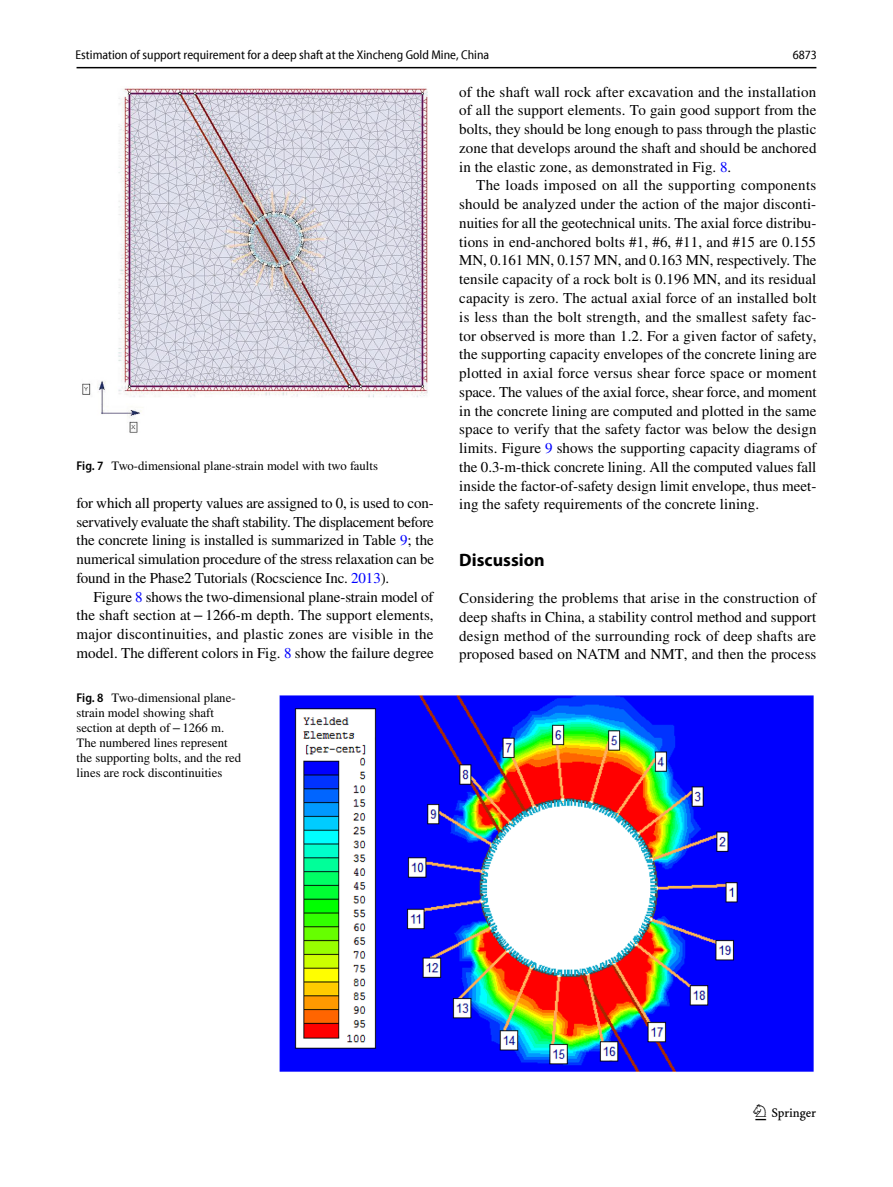
<style>
.page{position:relative;width:893px;height:1187px;background:#fff}
.page>*{position:absolute;margin:0;border:0;box-sizing:border-box;transform-origin:0 0}
.t1{font:22.5px "Springnew Regular 3";color:#000}
.t2{font:700 18px "Myriad Pro";color:#000}
.t3{font:15px/18.8px "STIX";letter-spacing:.005em;color:#000;text-align:justify}
.t4{font:12.75px/15px "STIX";color:#000}
.t5{font:semi-condensed 12.75px "Myriad Pro Unic";color:#000}
.s1{font-family:"Myriad Pro";font-weight:600;font-stretch:semi-condensed}
.s2{color:#00f}
</style>
<div class="page">
<hr style="left:77px;top:67px;width:739px;height:1px;background:#000">
<img style="left:82px;top:88px;width:346px;height:345px">
<img style="left:279px;top:695px;width:535px;height:377px">
<p class="t5" style="left:76px;top:50px;width:415px">Estimation of support requirement for a deep shaft at the Xincheng Gold Mine, China</p>
<p class="t5" style="left:793px;top:50px;width:26px">6873</p>
<p class="t4" style="left:77px;top:459px;width:303px"><span class="s1">Fig. 7</span> Two-dimensional plane-strain model with two faults</p>
<p class="t3" style="left:77px;top:494px;width:359px">for which all property values are assigned to 0, is used to con&shy;servatively evaluate the shaft stability. The displacement before the concrete lining is installed is summarized in Table <span class="s2">9</span>; the numerical simulation procedure of the stress relaxation can be found in the Phase2 Tutorials (Rocscience Inc. <span class="s2">2013</span>).</p>
<p class="t3" style="left:77px;top:588px;width:359px;text-indent:17px">Figure <span class="s2">8</span> shows the two-dimensional plane-strain model of the shaft section at−1266-m depth. The support elements, major discontinuities, and plastic zones are visible in the model. The different colors in Fig. <span class="s2">8</span> show the failure degree</p>
<p class="t4" style="left:77px;top:690px;width:166px"><span class="s1">Fig. 8</span> Two-dimensional plane&shy;strain model showing shaft section at depth of−1266 m.<br>The numbered lines represent the supporting bolts, and the red lines are rock discontinuities</p>
<p class="t3" style="left:459px;top:83px;width:359px">of the shaft wall rock after excavation and the installation of all the support elements. To gain good support from the bolts, they should be long enough to pass through the plastic zone that develops around the shaft and should be anchored in the elastic zone, as demonstrated in Fig. <span class="s2">8</span>.</p>
<p class="t3" style="left:459px;top:177px;width:359px;text-indent:17px">The loads imposed on all the supporting components should be analyzed under the action of the major disconti&shy;nuities for all the geotechnical units. The axial force distribu&shy;tions in end-anchored bolts #1, #6, #11, and #15 are 0.155<br>MN, 0.161 MN, 0.157 MN, and 0.163 MN, respectively. The tensile capacity of a rock bolt is 0.196 MN, and its residual capacity is zero. The actual axial force of an installed bolt is less than the bolt strength, and the smallest safety fac&shy;tor observed is more than 1.2. For a given factor of safety, the supporting capacity envelopes of the concrete lining are plotted in axial force versus shear force space or moment space. The values of the axial force, shear force, and moment in the concrete lining are computed and plotted in the same space to verify that the safety factor was below the design limits. Figure <span class="s2">9</span> shows the supporting capacity diagrams of the 0.3-m-thick concrete lining. All the computed values fall inside the factor-of-safety design limit envelope, thus meet&shy;ing the safety requirements of the concrete lining.</p>
<p class="t2" style="left:459px;top:548px;width:87px">Discussion</p>
<p class="t3" style="left:459px;top:589px;width:359px">Considering the problems that arise in the construction of deep shafts in China, a stability control method and support design method of the surrounding rock of deep shafts are proposed based on NATM and NMT, and then the process</p>
<h1 class="t1" style="left:755px;top:1104px;width:62px">1 3</h1>
</div>
